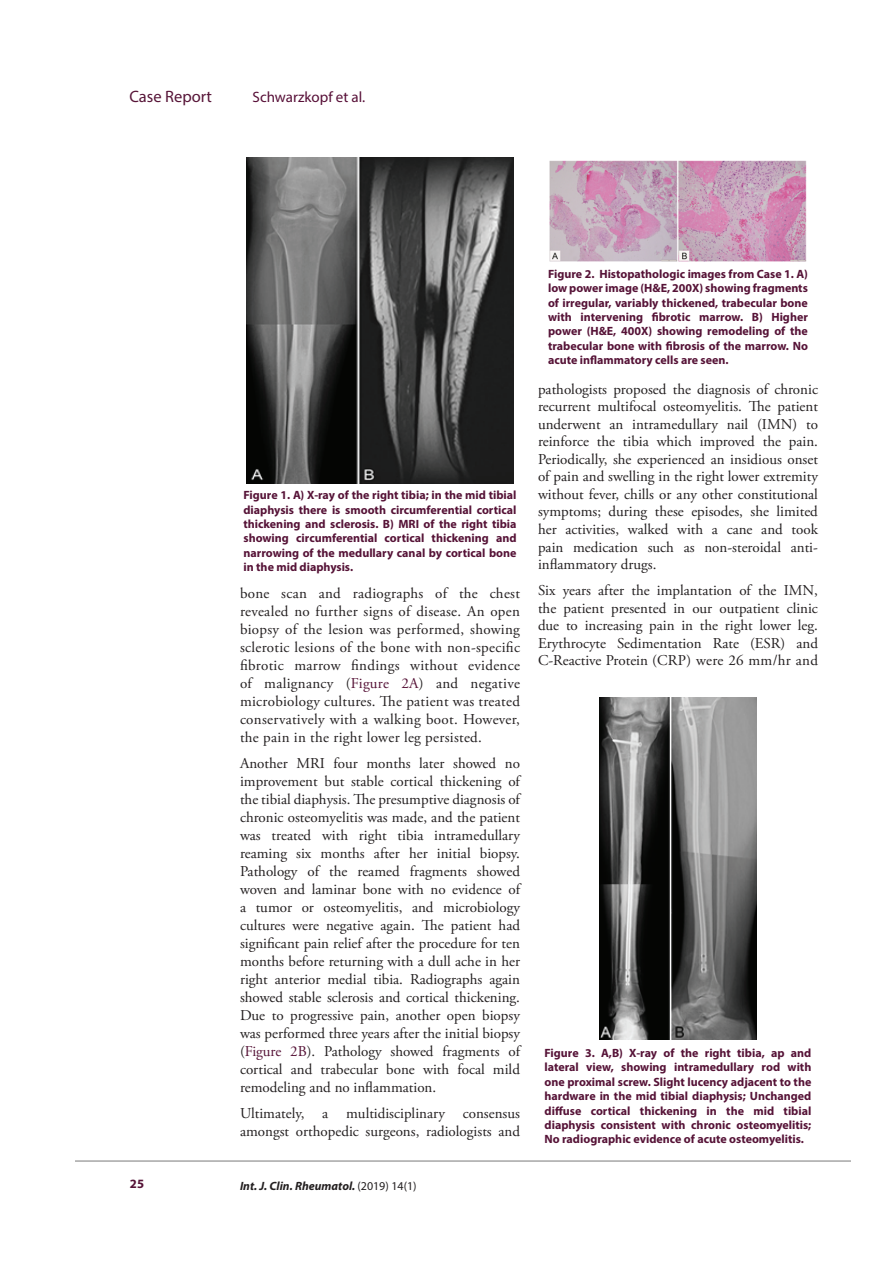
<style>
.page{position:relative;width:893px;height:1263px;background:#fff}
.page>*{position:absolute;margin:0;border:0;box-sizing:border-box;transform-origin:0 0}
.t1{font:16.5px "Myriad Pro";color:#571538}
.t2{font:15px/18px "Adobe Garamond Pro";color:#231f20;text-align:justify}
.t3{font:15px "Myriad Pro";color:#570f37}
.t4{font:700 12.75px "Myriad Pro";color:#561337}
.t5{font:700 12px/14.4px "Myriad Pro";color:#561337;text-align:justify}
.t6{font:italic 700 12px "Myriad Pro";color:#231f20}
.s1{color:#561337}
.s2{font-weight:400;font-style:normal}
</style>
<div class="page">
<hr style="left:75px;top:1160px;width:776px;height:2px;background:#a6a6a6">
<img style="left:247px;top:157px;width:266px;height:327px">
<img style="left:549px;top:160px;width:258px;height:102px">
<img style="left:599px;top:697px;width:158px;height:342px">
<p class="t1" style="left:129px;top:87px;width:84px">Case Report</p>
<p class="t3" style="left:253px;top:88px;width:114px">Schwarzkopf et al.</p>
<p class="t4" style="left:130px;top:1176px;width:16px">25</p>
<p class="t5" style="left:243px;top:487px;width:275px">Figure 1. A) X-ray of the right tibia; in the mid tibial diaphysis there is smooth circumferential cortical thickening and sclerosis. B) MRI of the right tibia showing circumferential cortical thickening and narrowing of the medullary canal by cortical bone in the mid diaphysis.</p>
<p class="t2" style="left:240px;top:584px;width:281px">bone scan and radiographs of the chest revealed no further signs of disease. An open biopsy of the lesion was performed, showing sclerotic lesions of the bone with non-specific fibrotic marrow findings without evidence of malignancy (<span class="s1">Figure 2A</span>) and negative microbiology cultures. The patient was treated conservatively with a walking boot. However, the pain in the right lower leg persisted.</p>
<p class="t2" style="left:240px;top:755px;width:281px">Another MRI four months later showed no improvement but stable cortical thickening of the tibial diaphysis. The presumptive diagnosis of chronic osteomyelitis was made, and the patient was treated with right tibia intramedullary reaming six months after her initial biopsy.<br>Pathology of the reamed fragments showed woven and laminar bone with no evidence of a tumor or osteomyelitis, and microbiology cultures were negative again. The patient had significant pain relief after the procedure for ten months before returning with a dull ache in her right anterior medial tibia. Radiographs again showed stable sclerosis and cortical thickening.<br>Due to progressive pain, another open biopsy was performed three years after the initial biopsy (<span class="s1">Figure 2B</span>). Pathology showed fragments of cortical and trabecular bone with focal mild remodeling and no inflammation.</p>
<p class="t2" style="left:240px;top:1105px;width:281px;line-height:17.5px">Ultimately, a multidisciplinary consensus amongst orthopedic surgeons, radiologists and</p>
<p class="t6" style="left:240px;top:1178px;width:178px">Int. J. Clin. Rheumatol. <span class="s2">(2019) 14(1)</span></p>
<p class="t5" style="left:548px;top:266px;width:261px">Figure 2. Histopathologic images from Case 1. A) low power image (H&amp;E, 200X) showing fragments of irregular, variably thickened, trabecular bone with intervening fibrotic marrow. B) Higher power (H&amp;E, 400X) showing remodeling of the trabecular bone with fibrosis of the marrow. No acute inflammatory cells are seen.</p>
<p class="t2" style="left:538px;top:381px;width:281px;line-height:17.5px">pathologists proposed the diagnosis of chronic recurrent multifocal osteomyelitis. The patient underwent an intramedullary nail (IMN) to reinforce the tibia which improved the pain.<br>Periodically, she experienced an insidious onset of pain and swelling in the right lower extremity without fever, chills or any other constitutional symptoms; during these episodes, she limited her activities, walked with a cane and took pain medication such as non-steroidal anti&shy;inflammatory drugs.</p>
<p class="t2" style="left:538px;top:582px;width:281px;line-height:17.5px">Six years after the implantation of the IMN, the patient presented in our outpatient clinic due to increasing pain in the right lower leg.<br>Erythrocyte Sedimentation Rate (ESR) and C-Reactive Protein (CRP) were 26 mm/hr and</p>
<p class="t5" style="left:545px;top:1045px;width:268px">Figure 3. A,B) X-ray of the right tibia, ap and lateral view, showing intramedullary rod with one proximal screw. Slight lucency adjacent to the hardware in the mid tibial diaphysis; Unchanged diffuse cortical thickening in the mid tibial diaphysis consistent with chronic osteomyelitis; No radiographic evidence of acute osteomyelitis.</p>
</div>
